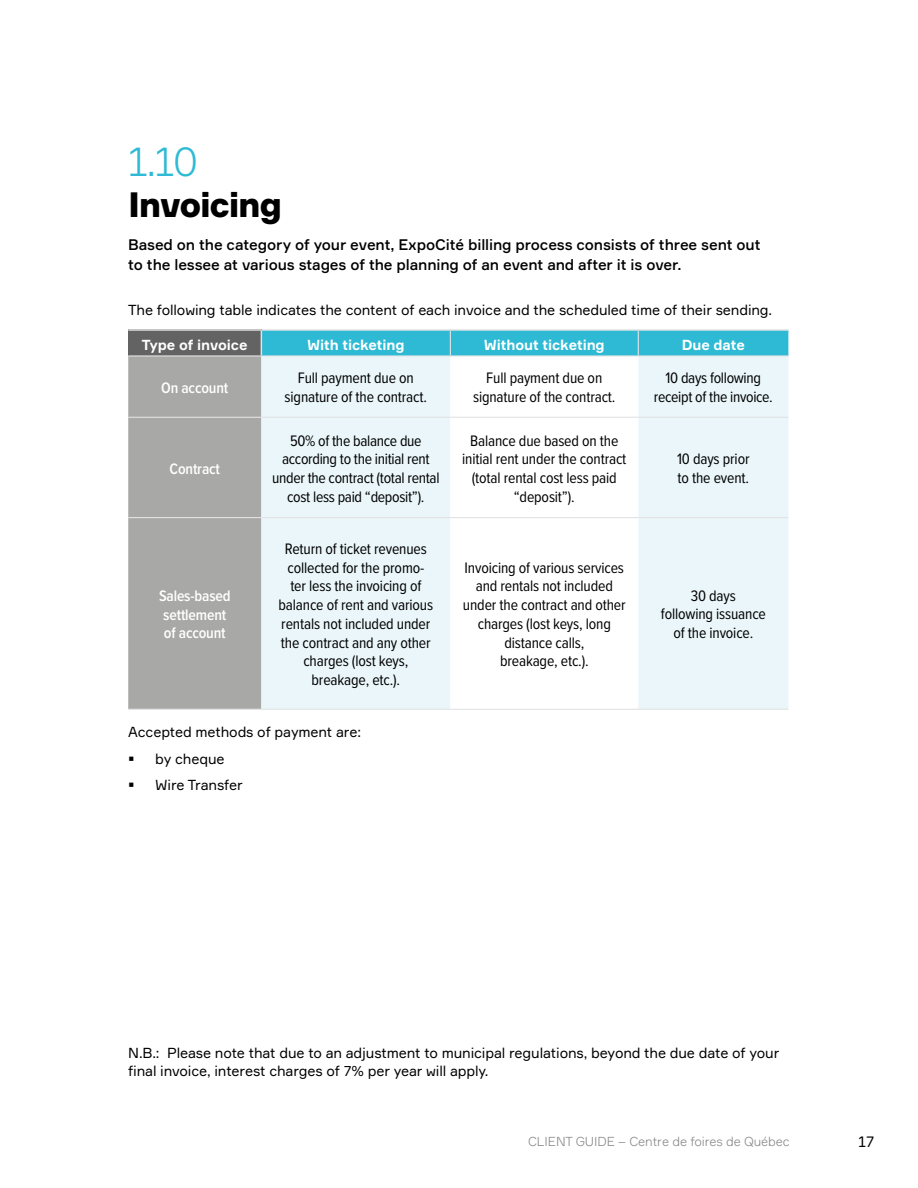
<style>
.page{position:relative;width:918px;height:1188px;background:#fff}
.page>*{position:absolute;margin:0;border:0;box-sizing:border-box;transform-origin:0 0}
.t1{font:300 40.5px "Formular";color:#2ebad5}
.t2{font:900 34.5px "Formular";letter-spacing:-.04em;color:#000}
.t3{font:15.75px/18.8px "Proxima Nova Cond";letter-spacing:-.01em;color:#000;text-align:center}
.t4{font:600 15.75px/18.8px "Proxima Nova Cond";letter-spacing:-.01em;color:#fff}
.t5{font:500 15px/19.5px "Formular";letter-spacing:-.01em;color:#000}
.t6{font:15px "Formular";color:#000}
.t7{font:14.25px/18px "Formular";letter-spacing:-.01em;color:#000}
.t8{font:700 14.25px "Formular";letter-spacing:-.01em;color:#fff}
.t9{font:300 12.75px "Formular";letter-spacing:-.01em;color:#878787}
</style>
<div class="page">
<div style="left:128px;top:330px;width:133px;height:26px;background:#646363"></div>
<div style="left:128px;top:357px;width:133px;height:352px;background:#a8a8a7"></div>
<div style="left:261px;top:357px;width:527px;height:352px;background:#eaf6fa"></div>
<svg style="left:450px;top:357px;width:188px;height:352px"></svg>
<hr style="left:128px;top:329px;width:133px;height:2px;background:#e3e3e3">
<hr style="left:261px;top:329px;width:189px;height:2px;background:#e3e3e3">
<hr style="left:450px;top:329px;width:188px;height:2px;background:#e3e3e3">
<hr style="left:638px;top:329px;width:150px;height:2px;background:#e3e3e3">
<hr style="left:128px;top:355px;width:133px;height:2px;background:#e3e3e3">
<hr style="left:261px;top:355px;width:189px;height:2px;background:#e3e3e3">
<hr style="left:450px;top:355px;width:188px;height:2px;background:#e3e3e3">
<hr style="left:128px;top:417px;width:133px;height:1px;background:#e3e3e3">
<hr style="left:261px;top:417px;width:189px;height:1px;background:#e3e3e3">
<hr style="left:450px;top:417px;width:188px;height:1px;background:#e3e3e3">
<hr style="left:128px;top:517px;width:133px;height:1px;background:#e3e3e3">
<hr style="left:261px;top:517px;width:189px;height:1px;background:#e3e3e3">
<hr style="left:450px;top:517px;width:188px;height:1px;background:#e3e3e3">
<hr style="left:128px;top:709px;width:133px;height:1px;background:#e3e3e3">
<hr style="left:261px;top:709px;width:189px;height:1px;background:#e3e3e3">
<hr style="left:450px;top:709px;width:188px;height:1px;background:#e3e3e3">
<svg style="left:261px;top:330px;width:527px;height:26px;background:#37bcd5"></svg>
<hr style="left:638px;top:355px;width:150px;height:2px;background:#e3e3e3">
<hr style="left:638px;top:417px;width:150px;height:1px;background:#e3e3e3">
<hr style="left:638px;top:517px;width:150px;height:1px;background:#e3e3e3">
<hr style="left:638px;top:709px;width:150px;height:1px;background:#e3e3e3">
<h1 class="t1" style="left:128px;top:137px;width:71px">1.10</h1>
<h2 class="t2" style="left:128px;top:183px;width:155px">Invoicing</h2>
<p class="t5" style="left:128px;top:235px;width:634px">Based on the category of your event, ExpoCité billing process consists of three sent out to the lessee at various stages of the planning of an event and after it is over.</p>
<p class="t7" style="left:128px;top:300px;width:646px">The following table indicates the content of each invoice and the scheduled time of their sending.</p>
<p class="t8" style="left:142px;top:336px;width:107px">Type of invoice</p>
<p class="t8" style="left:307px;top:336px;width:99px">With ticketing</p>
<p class="t8" style="left:484px;top:336px;width:122px">Without ticketing</p>
<p class="t8" style="left:682px;top:336px;width:65px">Due date</p>
<p class="t4" style="left:161px;top:378px;width:69px">On account</p>
<p class="t3" style="left:285px;top:368px;width:144px">Full payment due on signature of the contract.</p>
<p class="t3" style="left:473px;top:368px;width:144px">Full payment due on signature of the contract.</p>
<p class="t3" style="left:654px;top:368px;width:121px">10 days following receipt of the invoice.</p>
<p class="t4" style="left:170px;top:459px;width:52px">Contract</p>
<p class="t4" style="left:159px;top:586px;width:73px">Sales-based settlement of account</p>
<p class="t3" style="left:272px;top:430px;width:169px">50% of the balance due according to the initial rent under the contract (total rental cost less paid “deposit”).</p>
<p class="t3" style="left:462px;top:430px;width:166px">Balance due based on the initial rent under the contract (total rental cost less paid “deposit”).</p>
<p class="t3" style="left:279px;top:539px;width:156px">Return of ticket revenues collected for the promo&shy;ter less the invoicing of balance of rent and various rentals not included under the contract and any other charges (lost keys, breakage, etc.).</p>
<p class="t3" style="left:463px;top:557px;width:164px">Invoicing of various services and rentals not included under the contract and other charges (lost keys, long distance calls,<br>breakage, etc.).</p>
<p class="t7" style="left:128px;top:723px;width:234px">Accepted methods of payment are:</p>
<p class="t7" style="left:128px;top:750px;width:98px">▪ by cheque</p>
<p class="t7" style="left:128px;top:776px;width:116px">▪ Wire Transfer</p>
<p class="t3" style="left:677px;top:449px;width:74px;text-align:left">10 days prior to the event.</p>
<p class="t3" style="left:661px;top:585px;width:107px">30 days<br>following issuance of the invoice.</p>
<p class="t7" style="left:128px;top:1043px;width:653px">N.B.: Please note that due to an adjustment to municipal regulations, beyond the due date of your final invoice, interest charges of 7% per year will apply.</p>
<p class="t9" style="left:528px;top:1134px;width:263px">CLIENT GUIDE – Centre de foires de Québec</p>
<p class="t6" style="left:859px;top:1133px;width:17px">17</p>
</div>
